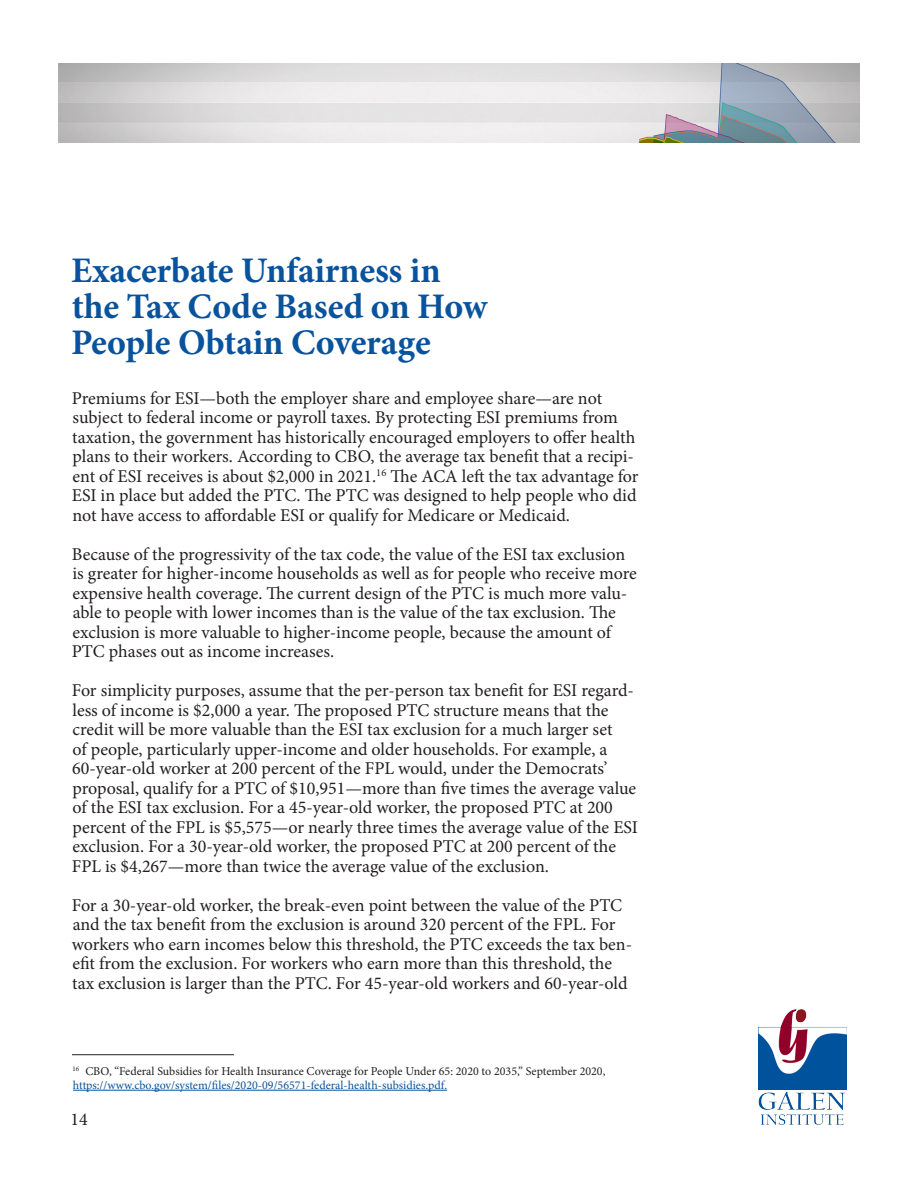
<style>
.page{position:relative;width:918px;height:1188px;background:#fff}
.page>*{position:absolute;margin:0;border:0;box-sizing:border-box;transform-origin:0 0}
.Body_Text___H1{font:700 36px/36px "Minion Pro";letter-spacing:-.005em;color:#09539d}
.Body_Text___BODY{font:18px/19.5px "Minion Pro";letter-spacing:-.005em;color:#231f20}
.Endnote_First{font:12px/14.4px "Minion Pro";color:#231f20}
.s1{color:#09539d}
</style>
<div class="page">
<img style="left:58px;top:63px;width:802px;height:79px">
<img style="left:758px;top:1009px;width:88px;height:116px">
<hr style="left:72px;top:1054px;width:162px;height:1px;background:#231f20">
<hr style="left:73px;top:1090px;width:374px;height:1px;background:#09539d">
<p class="Body_Text___H1" style="left:71px;top:252px;width:419px">Exacerbate Unfairness in the Tax Code Based on How<br>People Obtain Coverage</p>
<p class="Body_Text___BODY" style="left:72px;top:388px;width:568px">Premiums for ESI—both the employer share and employee share—are not subject to federal income or payroll taxes. By protecting ESI premiums from taxation, the government has historically encouraged employers to offer health plans to their workers. According to CBO, the average tax benefit that a recipi&shy;ent of ESI receives is about $2,000 in 2021.<sup>16</sup> The ACA left the tax advantage for ESI in place but added the PTC. The PTC was designed to help people who did not have access to affordable ESI or qualify for Medicare or Medicaid.</p>
<p class="Body_Text___BODY" style="left:72px;top:544px;width:567px">Because of the progressivity of the tax code, the value of the ESI tax exclusion is greater for higher-income households as well as for people who receive more expensive health coverage. The current design of the PTC is much more valu&shy;able to people with lower incomes than is the value of the tax exclusion. The exclusion is more valuable to higher-income people, because the amount of PTC phases out as income increases.</p>
<p class="Body_Text___BODY" style="left:72px;top:681px;width:568px">For simplicity purposes, assume that the per-person tax benefit for ESI regard&shy;less of income is $2,000 a year. The proposed PTC structure means that the credit will be more valuable than the ESI tax exclusion for a much larger set<br>of people, particularly upper-income and older households. For example, a 60-year-old worker at 200 percent of the FPL would, under the Democrats’ proposal, qualify for a PTC of $10,951—more than five times the average value of the ESI tax exclusion. For a 45-year-old worker, the proposed PTC at 200 percent of the FPL is $5,575—or nearly three times the average value of the ESI exclusion. For a 30-year-old worker, the proposed PTC at 200 percent of the FPL is $4,267—more than twice the average value of the exclusion.</p>
<p class="Body_Text___BODY" style="left:72px;top:895px;width:562px">For a 30-year-old worker, the break-even point between the value of the PTC and the tax benefit from the exclusion is around 320 percent of the FPL. For workers who earn incomes below this threshold, the PTC exceeds the tax ben&shy;efit from the exclusion. For workers who earn more than this threshold, the tax exclusion is larger than the PTC. For 45-year-old workers and 60-year-old</p>
<p class="Endnote_First" style="left:73px;top:1064px;width:534px"><sup>16</sup> CBO, “Federal Subsidies for Health Insurance Coverage for People Under 65: 2020 to 2035,” September 2020, <span class="s1">https://www.cbo.gov/system/files/2020-09/56571-federal-health-subsidies.pdf.</span></p>
<p class="Body_Text___BODY" style="left:71px;top:1110px;width:19px">14</p>
</div>
